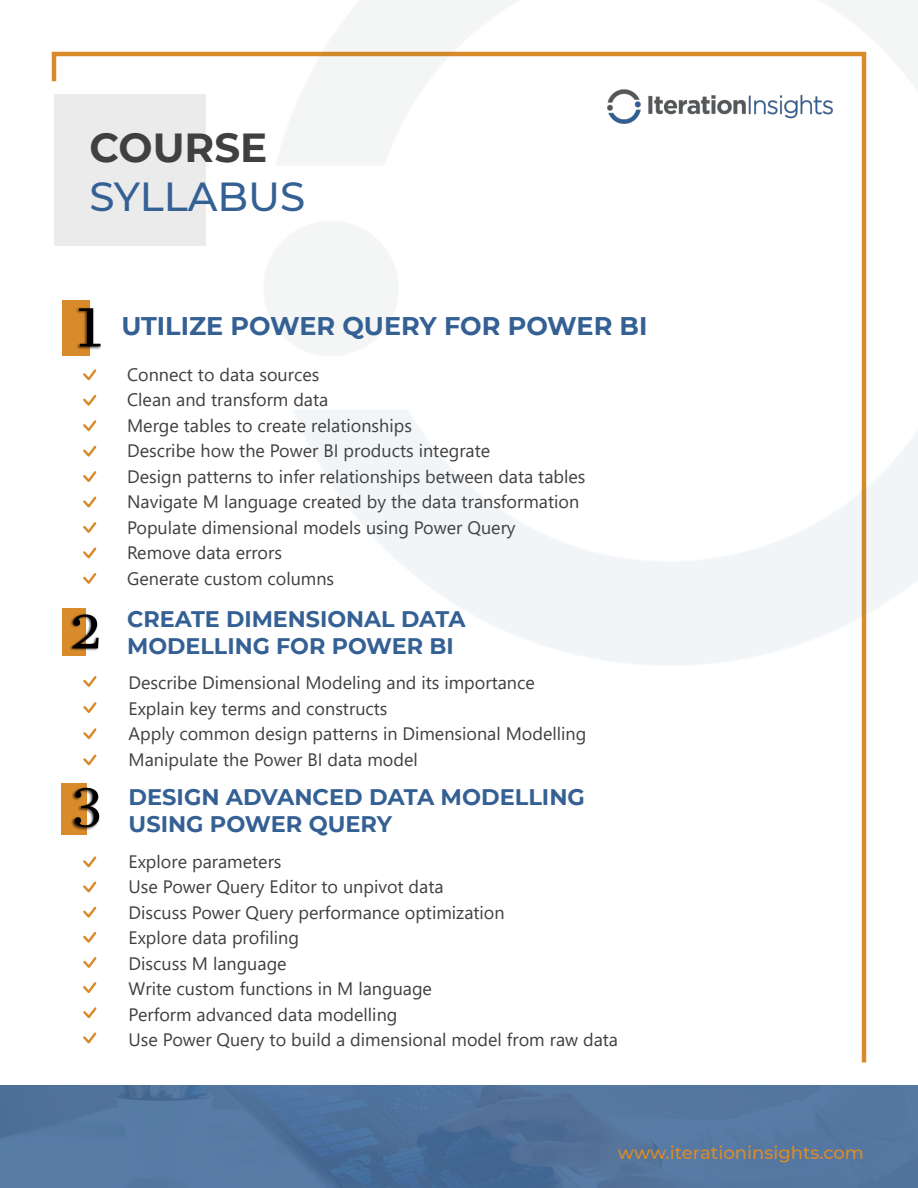
<style>
.page{position:relative;width:918px;height:1188px;background:#fff}
.page>*{position:absolute;margin:0;border:0;box-sizing:border-box;transform-origin:0 0}
.t1{font:67.95px "Javanese Text";color:#000}
.t2{font:58.8px "Javanese Text";color:#000}
.t3{font:54.45px "Javanese Text";color:#000}
.t4{font:500 40.5px "Montserrat";color:#346094}
.t5{font:700 40.5px "Montserrat";color:#404040}
.t6{font:700 25.5px "Montserrat";color:#346094}
.t7{font:700 22.5px "Montserrat";color:#346094}
.t8{font:18px/25.5px "Segoe UI";color:#404040}
.t9{font:500 18px "Montserrat";color:#d98b2b}
</style>
<div class="page">
<svg style="left:0;top:1085px;width:918px;height:103px;fill:#5477a1"></svg>
<div style="left:54px;top:94px;width:151px;height:151px;background:#ebebeb"></div>
<img style="left:169px;top:0;width:749px;height:722px">
<div style="left:62px;top:783px;width:25px;height:51px;background:#d98b2b"></div>
<img style="left:68px;top:787px;width:32px;height:48px">
<div style="left:62px;top:300px;width:28px;height:55px;background:#d98b2b"></div>
<img style="left:72px;top:307px;width:29px;height:49px">
<div style="left:62px;top:608px;width:24px;height:48px;background:#d98b2b"></div>
<img style="left:70px;top:613px;width:29px;height:38px">
<svg style="left:83px;top:395px;width:14px;height:11px"></svg>
<svg style="left:83px;top:369px;width:14px;height:12px"></svg>
<svg style="left:83px;top:420px;width:14px;height:12px"></svg>
<svg style="left:83px;top:445px;width:14px;height:12px"></svg>
<svg style="left:83px;top:496px;width:14px;height:12px"></svg>
<svg style="left:83px;top:471px;width:14px;height:11px"></svg>
<svg style="left:83px;top:522px;width:14px;height:11px"></svg>
<svg style="left:83px;top:547px;width:14px;height:12px"></svg>
<svg style="left:83px;top:573px;width:14px;height:11px"></svg>
<svg style="left:83px;top:702px;width:14px;height:11px"></svg>
<svg style="left:83px;top:676px;width:14px;height:11px"></svg>
<svg style="left:83px;top:728px;width:14px;height:12px"></svg>
<svg style="left:83px;top:754px;width:14px;height:12px"></svg>
<svg style="left:83px;top:881px;width:14px;height:12px"></svg>
<svg style="left:83px;top:856px;width:14px;height:12px"></svg>
<svg style="left:83px;top:906px;width:14px;height:12px"></svg>
<svg style="left:83px;top:932px;width:14px;height:11px"></svg>
<svg style="left:83px;top:982px;width:14px;height:11px"></svg>
<svg style="left:83px;top:957px;width:14px;height:11px"></svg>
<svg style="left:83px;top:1007px;width:14px;height:12px"></svg>
<svg style="left:83px;top:1032px;width:14px;height:12px"></svg>
<h3 class="t5" style="left:89px;top:134px;width:179px">COURSE</h3>
<h3 class="t4" style="left:89px;top:180px;width:217px">SYLLABUS</h3>
<h1 class="t1" style="left:77px;top:298px;width:27px">1</h1>
<h3 class="t6" style="left:121px;top:317px;width:528px">UTILIZE POWER QUERY FOR POWER BI</h3>
<h2 class="t2" style="left:70px;top:607px;width:34px">2</h2>
<h3 class="t3" style="left:73px;top:781px;width:31px">3</h3>
<p class="t8" style="left:127px;top:363px;width:460px">Connect to data sources<br>Clean and transform data<br>Merge tables to create relationships<br>Describe how the Power BI products integrate<br>Design patterns to infer relationships between data tables Navigate M language created by the data transformation Populate dimensional models using Power Query<br>Remove data errors<br>Generate custom columns</p>
<p class="t7" style="left:127px;top:611px;width:340px">CREATE DIMENSIONAL DATA</p>
<p class="t7" style="left:127px;top:638px;width:328px">MODELLING FOR POWER BI</p>
<p class="t8" style="left:129px;top:672px;width:459px">Describe Dimensional Modeling and its importance Explain key terms and constructs<br>Apply common design patterns in Dimensional Modelling Manipulate the Power BI data model</p>
<p class="t7" style="left:129px;top:789px;width:458px">DESIGN ADVANCED DATA MODELLING</p>
<p class="t7" style="left:129px;top:816px;width:265px">USING POWER QUERY</p>
<p class="t8" style="left:129px;top:850px;width:491px">Explore parameters<br>Use Power Query Editor to unpivot data<br>Discuss Power Query performance optimization<br>Explore data profiling<br>Discuss M language<br>Write custom functions in M language<br>Perform advanced data modelling<br>Use Power Query to build a dimensional model from raw data</p>
<p class="t9" style="left:618px;top:1145px;width:248px">www.iterationinsights.com</p>
</div>
